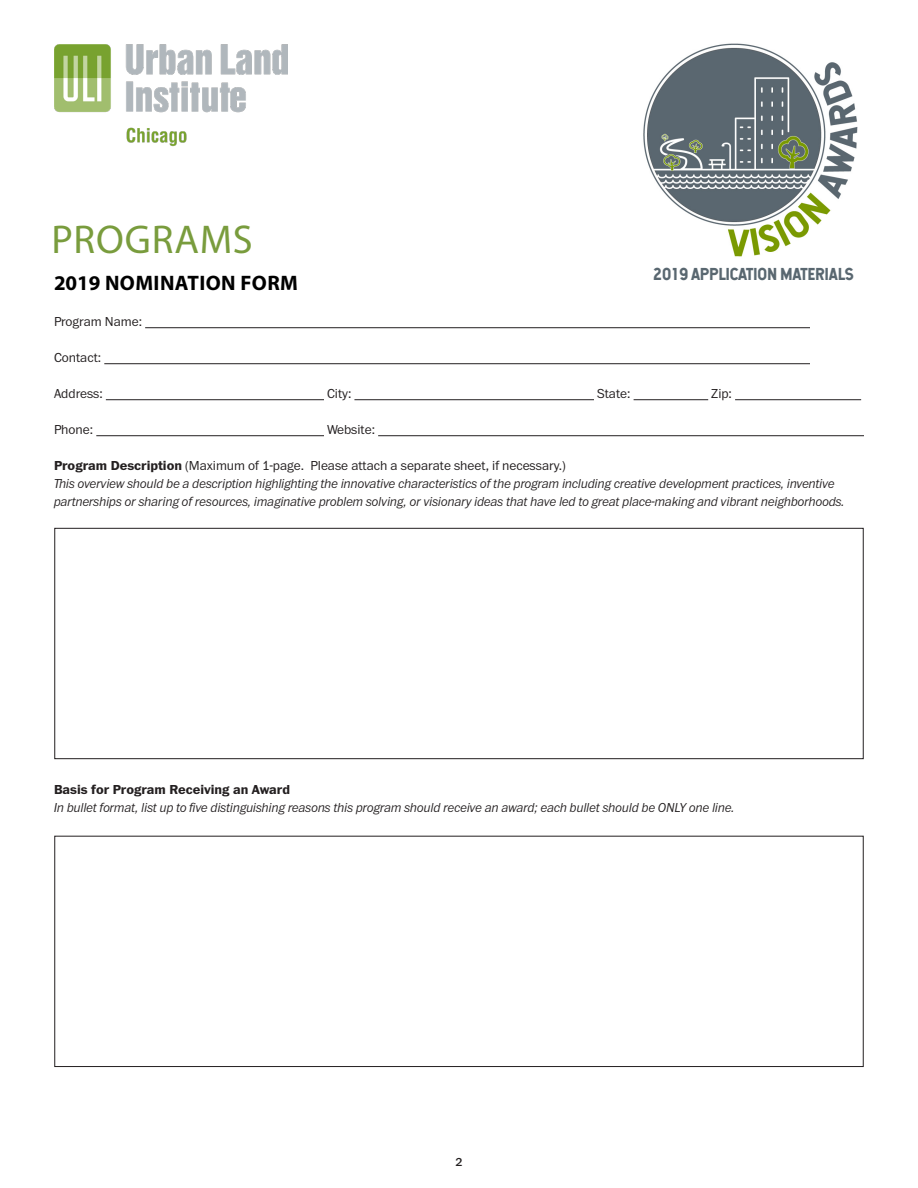
<style>
.page{position:relative;width:918px;height:1188px;background:#fff}
.page>*{position:absolute;margin:0;border:0;box-sizing:border-box;transform-origin:0 0}
.t1{font:40.35px "Myriad Pro";letter-spacing:.02em;color:#799c3d}
.t2{font:700 21px "Myriad Pro";letter-spacing:.02em;color:#000}
.t3{font:16.5px "Hansief";color:#596770}
.t4{font:italic 300 13.5px/18px "Franklin ITC Pro";color:#231f20}
.t5{font:300 13.5px "Franklin ITC Pro";color:#231f20}
.t6{font:700 13.5px "Franklin ITC Pro";color:#231f20}
.t7{font:500 12px "Franklin ITC Pro";color:#231f20}
.s1{font-weight:700}
</style>
<div class="page">
<img style="left:643px;top:43px;width:215px;height:214px">
<img style="left:54px;top:45px;width:233px;height:101px">
<hr style="left:145px;top:327px;width:665px;height:1px;background:#231f20">
<hr style="left:104px;top:363px;width:706px;height:1px;background:#231f20">
<hr style="left:106px;top:399px;width:218px;height:1px;background:#231f20">
<hr style="left:354px;top:399px;width:240px;height:1px;background:#231f20">
<hr style="left:634px;top:399px;width:74px;height:1px;background:#231f20">
<hr style="left:735px;top:399px;width:126px;height:1px;background:#231f20">
<hr style="left:96px;top:435px;width:228px;height:1px;background:#231f20">
<hr style="left:378px;top:435px;width:486px;height:1px;background:#231f20">
<div style="left:54px;top:528px;width:810px;height:231px;border:1px solid #231f20"></div>
<div style="left:54px;top:836px;width:810px;height:231px;border:1px solid #231f20"></div>
<p class="t1" style="left:51px;top:215px;width:203px">PROGRAMS</p>
<p class="t3" style="left:653px;top:263px;width:202px">2019 APPLICATION MATERIALS</p>
<p class="t2" style="left:54px;top:270px;width:245px">2019 NOMINATION FORM</p>
<p class="t5" style="left:54px;top:315px;width:90px">Program Name:</p>
<p class="t5" style="left:54px;top:351px;width:49px">Contact:</p>
<p class="t5" style="left:54px;top:387px;width:50px">Address:</p>
<p class="t5" style="left:327px;top:387px;width:26px">City:</p>
<p class="t5" style="left:597px;top:387px;width:35px">State:</p>
<p class="t5" style="left:711px;top:387px;width:22px">Zip:</p>
<p class="t5" style="left:54px;top:423px;width:41px">Phone:</p>
<p class="t5" style="left:327px;top:423px;width:49px">Website:</p>
<p class="t5" style="left:54px;top:459px;width:513px"><span class="s1">Program Description</span> (Maximum of 1-page. Please attach a separate sheet, if necessary.)</p>
<p class="t4" style="left:54px;top:475px;width:792px">This overview should be a description highlighting the innovative characteristics of the program including creative development practices, inventive partnerships or sharing of resources, imaginative problem solving, or visionary ideas that have led to great place-making and vibrant neighborhoods.</p>
<p class="t6" style="left:54px;top:782px;width:238px">Basis for Program Receiving an Award</p>
<p class="t4" style="left:54px;top:799px;width:682px">In bullet format, list up to five distinguishing reasons this program should receive an award; each bullet should be ONLY one line.</p>
<p class="t7" style="left:455px;top:1155px;width:9px">2</p>
</div>
